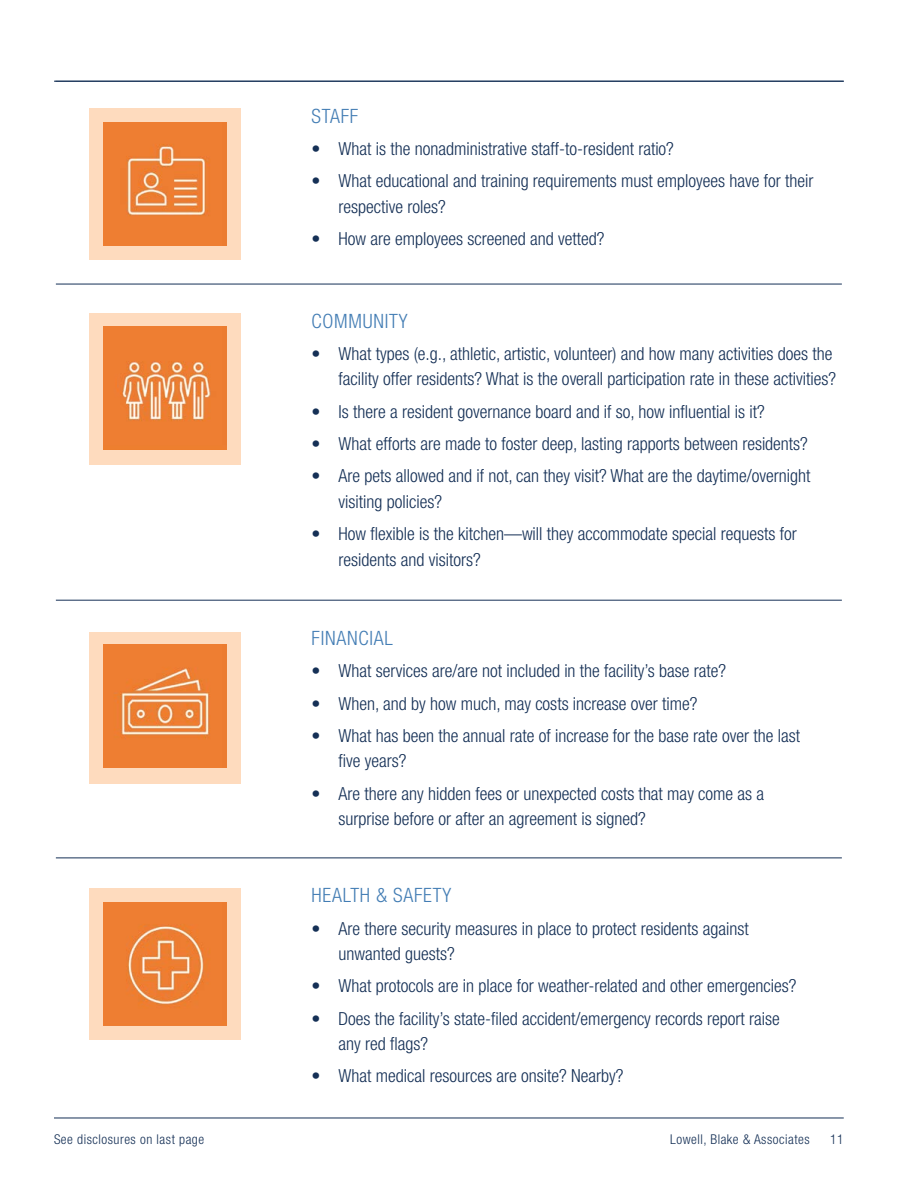
<style>
.page{position:relative;width:918px;height:1188px;background:#fff}
.page>*{position:absolute;margin:0;border:0;box-sizing:border-box;transform-origin:0 0}
.t1{font:300 condensed 19.8px "Helvetica Neue LT Std";letter-spacing:.04em;color:#437db4}
.t2{font:300 condensed 18px/25.5px "Helvetica Neue LT Std";color:#153056}
.t3{font:300 condensed 13.5px "Helvetica Neue LT Std";letter-spacing:.04em;color:#153056}
</style>
<div class="page">
<hr style="left:54px;top:1118px;width:790px;height:1px;background:#153056">
<hr style="left:54px;top:81px;width:790px;height:1px;background:#153056">
<div style="left:90px;top:888px;width:151px;height:151px;background:#fedbbe"></div>
<div style="left:90px;top:632px;width:151px;height:152px;background:#fedbbe"></div>
<div style="left:90px;top:314px;width:151px;height:151px;background:#fedbbe"></div>
<div style="left:90px;top:108px;width:151px;height:151px;background:#fedbbe"></div>
<hr style="left:56px;top:600px;width:786px;height:1px;background:#153056">
<hr style="left:56px;top:284px;width:786px;height:1px;background:#153056">
<hr style="left:56px;top:858px;width:786px;height:1px;background:#153056">
<img style="left:104px;top:122px;width:123px;height:123px">
<img style="left:104px;top:327px;width:123px;height:123px">
<img style="left:104px;top:645px;width:123px;height:123px">
<img style="left:104px;top:902px;width:123px;height:123px">
<p class="t1" style="left:312px;top:104px;width:48px">STAFF</p>
<p class="t2" style="left:312px;top:136px;width:364px">• What is the nonadministrative staff-to-resident ratio?</p>
<p class="t2" style="left:339px;top:168px;width:477px;text-indent:-27px">• What educational and training requirements must employees have for their respective roles?</p>
<p class="t2" style="left:312px;top:226px;width:294px">• How are employees screened and vetted?</p>
<p class="t1" style="left:312px;top:309px;width:98px">COMMUNITY</p>
<p class="t2" style="left:312px;top:341px;width:526px;text-align:right">• What types (e.g., athletic, artistic, volunteer) and how many activities does the facility offer residents? What is the overall participation rate in these activities?</p>
<p class="t2" style="left:312px;top:398px;width:455px">• Is there a resident governance board and if so, how influential is it?</p>
<p class="t2" style="left:312px;top:431px;width:498px">• What efforts are made to foster deep, lasting rapports between residents?</p>
<p class="t2" style="left:339px;top:463px;width:473px;text-indent:-27px">• Are pets allowed and if not, can they visit? What are the daytime/overnight visiting policies?</p>
<p class="t2" style="left:339px;top:521px;width:460px;text-indent:-27px">• How flexible is the kitchen—will they accommodate special requests for residents and visitors?</p>
<p class="t1" style="left:312px;top:626px;width:83px">FINANCIAL</p>
<p class="t2" style="left:312px;top:658px;width:416px">• What services are/are not included in the facility’s base rate?</p>
<p class="t2" style="left:312px;top:690px;width:388px">• When, and by how much, may costs increase over time?</p>
<p class="t2" style="left:339px;top:723px;width:463px;text-indent:-27px">• What has been the annual rate of increase for the base rate over the last five years?</p>
<p class="t2" style="left:339px;top:780px;width:427px;text-indent:-27px">• Are there any hidden fees or unexpected costs that may come as a surprise before or after an agreement is signed?</p>
<p class="t1" style="left:312px;top:884px;width:141px">HEALTH &amp; SAFETY</p>
<p class="t2" style="left:339px;top:915px;width:412px;text-indent:-27px">• Are there security measures in place to protect residents against unwanted guests?</p>
<p class="t2" style="left:312px;top:973px;width:487px">• What protocols are in place for weather-related and other emergencies?</p>
<p class="t2" style="left:339px;top:1005px;width:443px;text-indent:-27px">• Does the facility’s state-filed accident/emergency records report raise any red flags?</p>
<p class="t2" style="left:312px;top:1063px;width:313px">• What medical resources are onsite? Nearby?</p>
<p class="t3" style="left:54px;top:1131px;width:152px">See disclosures on last page</p>
<p class="t3" style="left:670px;top:1131px;width:141px">Lowell, Blake &amp; Associates</p>
<p class="t3" style="left:830px;top:1131px;width:15px">11</p>
</div>
